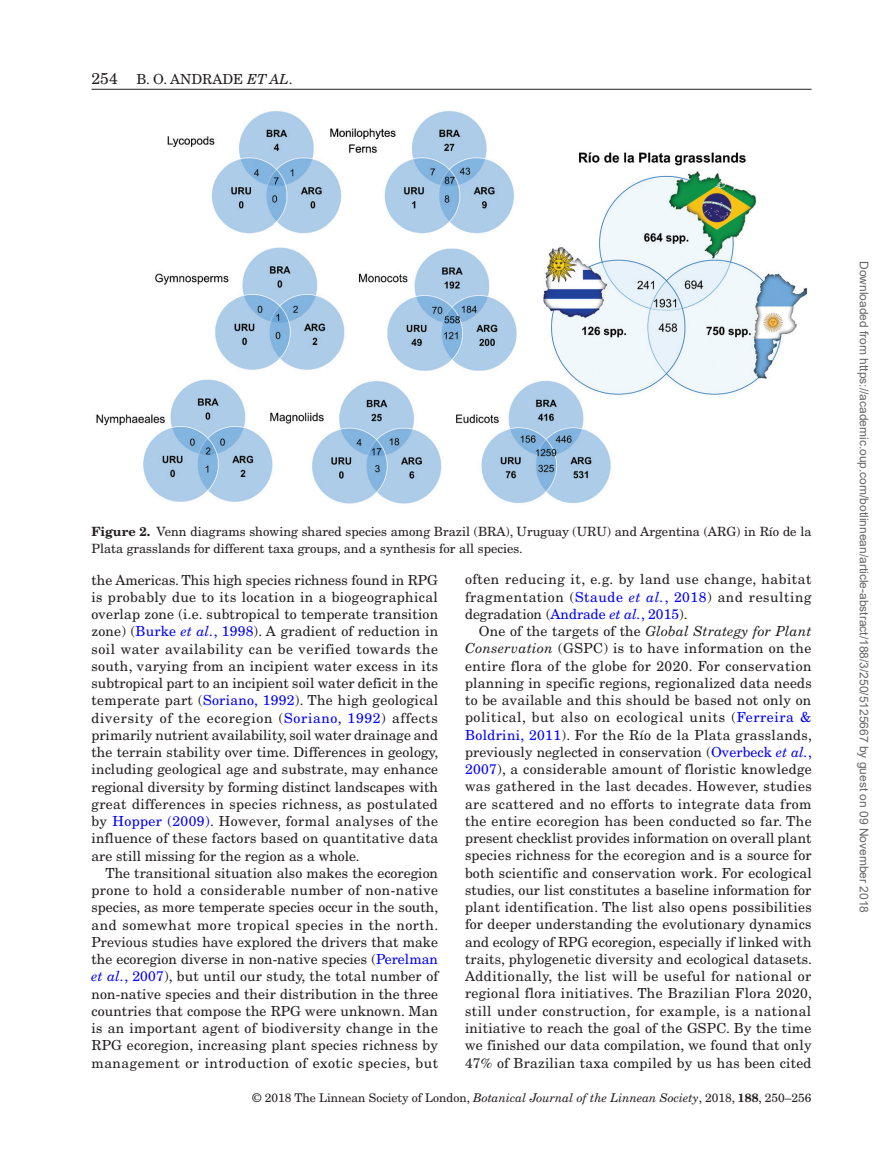
<style>
.page{position:relative;width:893px;height:1174px;background:#fff}
.page>*{position:absolute;margin:0;border:0;box-sizing:border-box;transform-origin:0 0}
.t1{font:13.8px/17.2px "New Century Schlbk";letter-spacing:.015em;color:#231f20;text-align:justify}
.t2{font:12.75px/16.5px "New Century Schlbk";color:#231f20}
.t3{font:12px "Arial";color:#666}
.t4{font:12px "New Century Schlbk";color:#231f20}
.s1{font-size:15.75px}
.s2{font-style:italic}
.s3{font-weight:700}
.s4{color:#00f}
.s5{font-style:italic;color:#00f}
</style>
<div class="page">
<hr style="left:92px;top:89px;width:720px;height:1px;background:#231f20">
<img style="left:96px;top:111px;width:712px;height:393px">
<p class="t1" style="left:92px;top:70px;width:203px"><span class="s1">254</span> B. O. ANDRADE <span class="s2">ET AL</span>.</p>
<p class="t2" style="left:92px;top:523px;width:721px"><span class="s3">Figure 2.</span> Venn diagrams showing shared species among Brazil (BRA), Uruguay (URU) and Argentina (ARG) in Río de la<br>Plata grasslands for different taxa groups, and a synthesis for all species.</p>
<p class="t1" style="left:92px;top:571px;width:348px">the Americas. This high species richness found in RPG is probably due to its location in a biogeographical overlap zone (i.e. subtropical to temperate transition zone) (<span class="s4">Burke</span> <span class="s5">et al.</span><span class="s4">, 1998</span>). A gradient of reduction in soil water availability can be verified towards the south, varying from an incipient water excess in its subtropical part to an incipient soil water deficit in the temperate part (<span class="s4">Soriano, 1992</span>). The high geological diversity of the ecoregion (<span class="s4">Soriano, 1992</span>) affects primarily nutrient availability, soil water drainage and the terrain stability over time. Differences in geology, including geological age and substrate, may enhance regional diversity by forming distinct landscapes with great differences in species richness, as postulated by <span class="s4">Hopper (2009)</span>. However, formal analyses of the influence of these factors based on quantitative data are still missing for the region as a whole.</p>
<p class="t1" style="left:92px;top:864px;width:348px;text-indent:14px">The transitional situation also makes the ecoregion prone to hold a considerable number of non-native species, as more temperate species occur in the south, and somewhat more tropical species in the north.<br>Previous studies have explored the drivers that make the ecoregion diverse in non-native species (<span class="s4">Perelman </span><span class="s5">et al.</span><span class="s4">, 2007</span>), but until our study, the total number of non-native species and their distribution in the three countries that compose the RPG were unknown. Man is an important agent of biodiversity change in the RPG ecoregion, increasing plant species richness by management or introduction of exotic species, but</p>
<p class="t1" style="left:465px;top:571px;width:348px">often reducing it, e.g. by land use change, habitat fragmentation (<span class="s4">Staude</span> <span class="s5">et al.</span><span class="s4">, 2018</span>) and resulting degradation (<span class="s4">Andrade</span> <span class="s5">et al.</span><span class="s4">, 2015</span>).</p>
<p class="t1" style="left:465px;top:622px;width:349px;text-indent:14px">One of the targets of the <span class="s2">Global Strategy for Plant Conservation</span> (GSPC) is to have information on the entire flora of the globe for 2020. For conservation planning in specific regions, regionalized data needs to be available and this should be based not only on political, but also on ecological units (<span class="s4">Ferreira &amp; Boldrini, 2011</span>). For the Río de la Plata grasslands, previously neglected in conservation (<span class="s4">Overbeck</span> <span class="s5">et al.</span><span class="s4">, 2007</span>), a considerable amount of floristic knowledge was gathered in the last decades. However, studies are scattered and no efforts to integrate data from the entire ecoregion has been conducted so far. The present checklist provides information on overall plant species richness for the ecoregion and is a source for both scientific and conservation work. For ecological studies, our list constitutes a baseline information for plant identification. The list also opens possibilities for deeper understanding the evolutionary dynamics and ecology of RPG ecoregion, especially if linked with traits, phylogenetic diversity and ecological datasets.<br>Additionally, the list will be useful for national or regional flora initiatives. The Brazilian Flora 2020, still under construction, for example, is a national initiative to reach the goal of the GSPC. By the time we finished our data compilation, we found that only 47% of Brazilian taxa compiled by us has been cited</p>
<p class="t4" style="left:253px;top:1090px;width:560px">© 2018 The Linnean Society of London, <span class="s2">Botanical Journal of the Linnean Society</span>, 2018, <span class="s3">188</span>, 250–256</p>
<p class="t3" style="left:868px;top:261px;width:654px;rotate:90deg">Downloaded from https://academic.oup.com/botlinnean/article-abstract/188/3/250/5125667 by guest on 09 November 2018</p>
</div>
